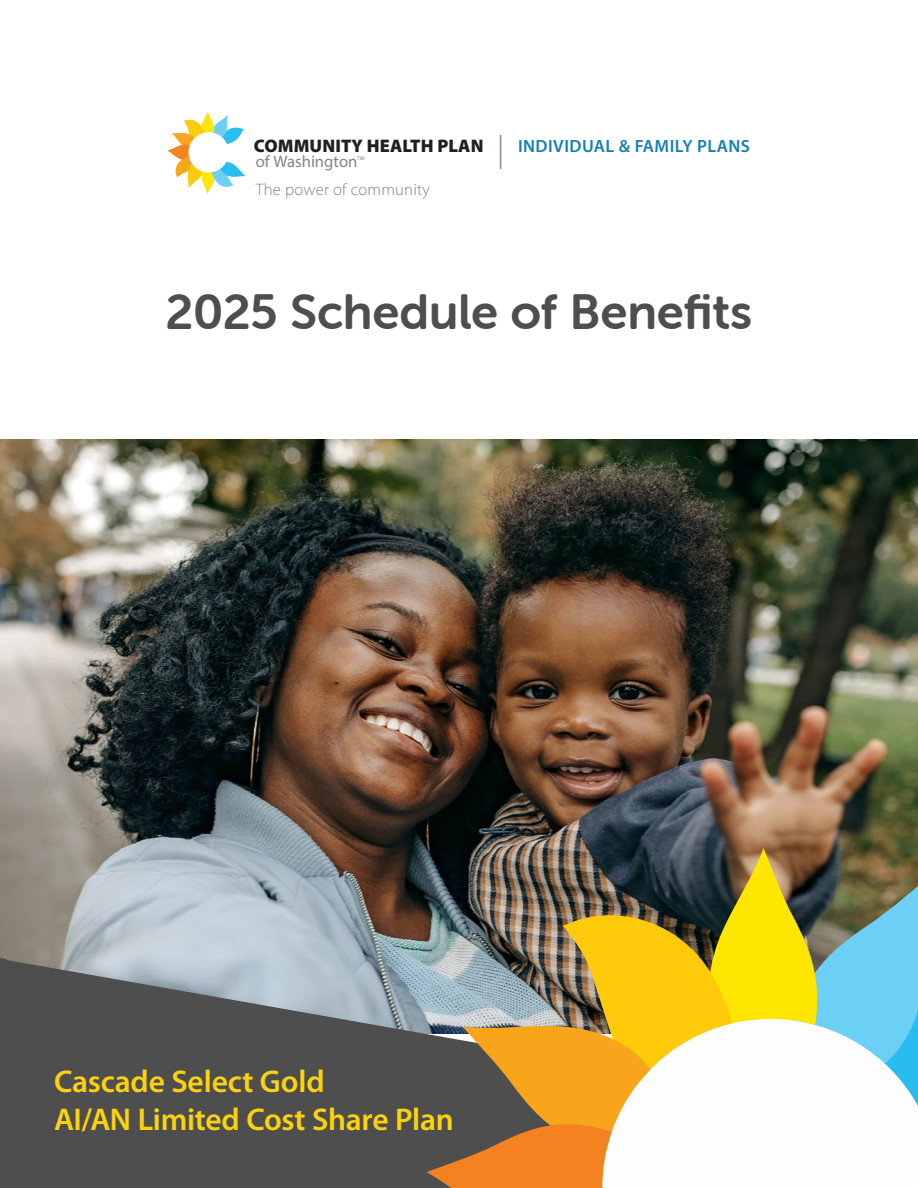
<style>
.page{position:relative;width:918px;height:1188px;background:#fff}
.page>*{position:absolute;margin:0;border:0;box-sizing:border-box;transform-origin:0 0}
.t1{font:49.5px "Museo Sans Rounded 700";letter-spacing:-.005em;color:#4e4e4f}
.t2{font:600 31.5px/37.8px "Myriad Pro";letter-spacing:-.01em;color:#fcd30b}
.t3{font:900 18.3px "Myriad Pro";letter-spacing:.005em;color:#231f20}
.t4{font:600 17.7px "Myriad Pro";letter-spacing:.025em;color:#157fb2}
.t5{font:300 16.65px "Myriad Pro";letter-spacing:.015em;color:#818385}
.t6{font:16.65px "Myriad Pro";color:#818385}
.t7{font:5.55px "Myriad Pro";color:#818385}
</style>
<div class="page">
<img style="left:0;top:440px;width:918px;height:519px">
<svg style="left:7px;top:959px;width:419px;height:229px;background:#5d5f62"></svg>
<div style="left:0;top:958px;width:7px;height:230px;background:#4e4e4f"></div>
<svg style="left:167px;top:112px;width:78px;height:82px"></svg>
<hr style="left:500px;top:135px;width:1px;height:34px;background:#939598">
<svg style="left:426px;top:848px;width:492px;height:340px"></svg>
<p class="t3" style="left:254px;top:135px;width:231px">COMMUNITY HEALTH PLAN</p>
<p class="t6" style="left:256px;top:151px;width:103px">of Washington</p>
<p class="t7" style="left:357px;top:155px;width:9px">TM</p>
<p class="t5" style="left:256px;top:181px;width:176px">The power of community</p>
<p class="t4" style="left:518px;top:136px;width:234px">INDIVIDUAL &amp; FAMILY PLANS</p>
<p class="t1" style="left:166px;top:284px;width:588px">2025 Schedule of Benefits</p>
<p class="t2" style="left:54px;top:1063px;width:401px">Cascade Select Gold<br>AI/AN Limited Cost Share Plan</p>
</div>
